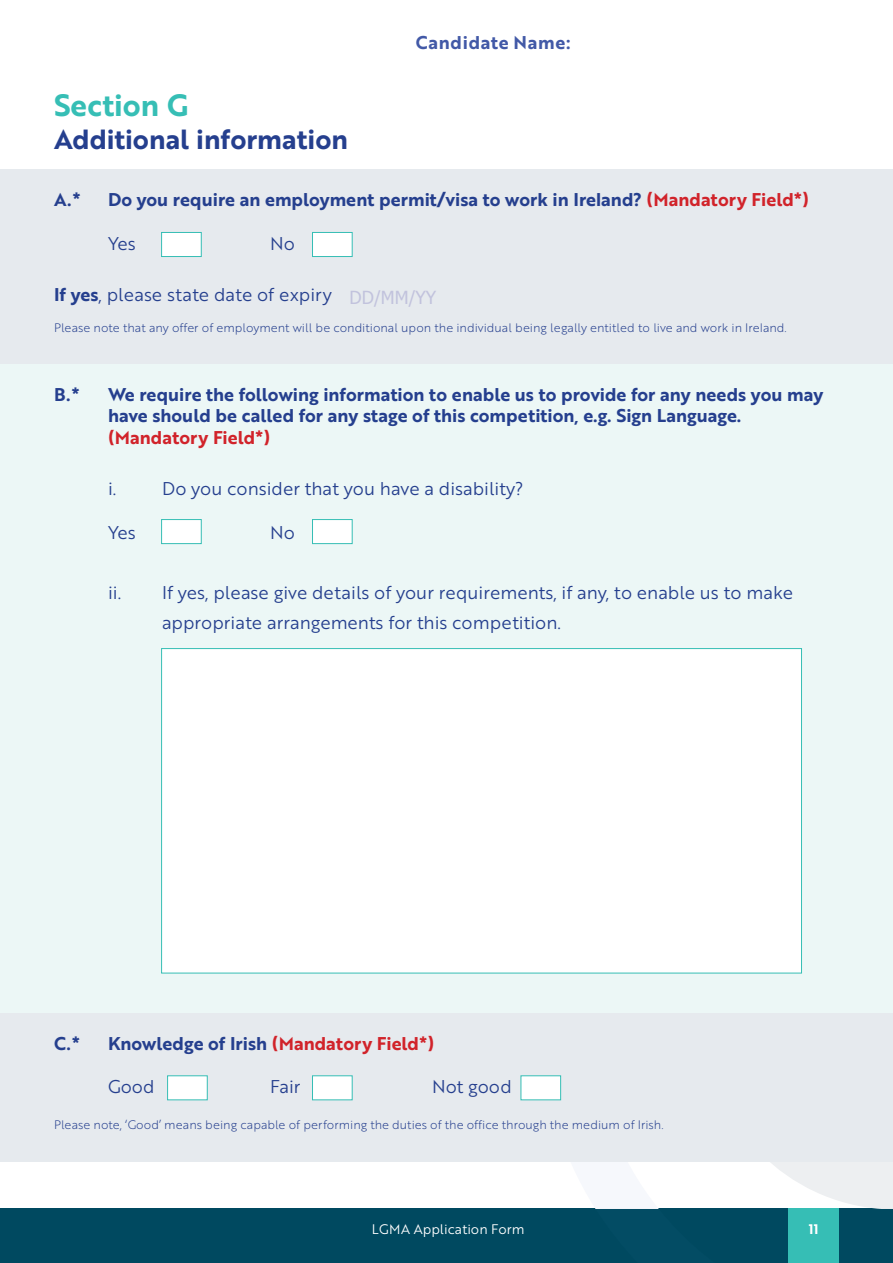
<style>
.page{position:relative;width:893px;height:1263px;background:#fff}
.page>*{position:absolute;margin:0;border:0;box-sizing:border-box;transform-origin:0 0}
.t1{font:30px "Brother 1816 Bold";color:#36beb5}
.t2{font:27px "Brother 1816 Bold";color:#253f8e}
.t3{font:18px/21.6px "Brother 1816 Bold";color:#253f8e}
.t4{font:18px/30px "Brother 1816 Book";color:#253f8e}
.t5{font:18px "Brother 1816 Bold";color:#d1232a}
.t6{font:18px "Brother 1816 Bold";letter-spacing:.04em;color:#4259a7}
.t7{font:18px "Tahoma";color:#c2c3dd}
.t8{font:13.5px "Brother 1816 Book";color:#fff}
.t9{font:13.5px "Brother 1816 Bold";color:#fff}
.t10{font:12px "Brother 1816 Light";color:#253f8e}
.s1{color:#d1232a}
.s2{font-family:"Brother 1816 Bold"}
.s3{color:#253f8e}
</style>
<div class="page">
<div style="left:0;top:1209px;width:893px;height:54px;background:#004960"></div>
<div style="left:788px;top:1209px;width:51px;height:54px;background:#36beb5"></div>
<svg style="left:541px;top:1161px;width:352px;height:48px"></svg>
<div style="left:0;top:364px;width:893px;height:649px;background:#ecf7f6"></div>
<div style="left:0;top:169px;width:893px;height:195px;background:#e6eaee"></div>
<div style="left:161px;top:232px;width:41px;height:25px;background:#fff;border:1px solid #36beb5"></div>
<div style="left:312px;top:232px;width:41px;height:25px;background:#fff;border:1px solid #36beb5"></div>
<div style="left:161px;top:519px;width:41px;height:25px;background:#fff;border:1px solid #36beb5"></div>
<div style="left:312px;top:519px;width:41px;height:25px;background:#fff;border:1px solid #36beb5"></div>
<div style="left:161px;top:648px;width:641px;height:325px;background:#fff;border:1px solid #36beb5"></div>
<div style="left:0;top:1013px;width:893px;height:148px;background:#e6eaee"></div>
<div style="left:167px;top:1075px;width:41px;height:25px;background:#fff;border:1px solid #36beb5"></div>
<div style="left:312px;top:1075px;width:41px;height:25px;background:#fff;border:1px solid #36beb5"></div>
<div style="left:521px;top:1075px;width:40px;height:25px;background:#fff;border:1px solid #36beb5"></div>
<h1 class="t1" style="left:54px;top:83px;width:136px">Section G</h1>
<h2 class="t2" style="left:54px;top:118px;width:296px">Additional information</h2>
<p class="t6" style="left:416px;top:29px;width:156px">Candidate Name:</p>
<p class="t3" style="left:54px;top:189px;width:28px">A.*</p>
<p class="t3" style="left:108px;top:189px;width:702px">Do you require an employment permit/visa to work in Ireland? <span class="s1">(Mandatory Field*)</span></p>
<p class="t4" style="left:108px;top:227px;width:29px">Yes</p>
<p class="t4" style="left:270px;top:227px;width:26px">No</p>
<p class="t4" style="left:54px;top:279px;width:280px"><span class="s2">If yes</span>, please state date of expiry</p>
<p class="t10" style="left:54px;top:319px;width:734px">Please note that any offer of employment will be conditional upon the individual being legally entitled to live and work in Ireland.</p>
<p class="t7" style="left:350px;top:286px;width:88px">DD/MM/YY</p>
<p class="t3" style="left:54px;top:383px;width:27px">B.*</p>
<p class="t3" style="left:108px;top:383px;width:717px">We require the following information to enable us to provide for any needs you may have should be called for any stage of this competition, e.g. Sign Language.</p>
<p class="t5" style="left:108px;top:424px;width:164px">(Mandatory Field*)</p>
<p class="t4" style="left:108px;top:473px;width:10px">i.</p>
<p class="t4" style="left:162px;top:473px;width:363px">Do you consider that you have a disability?</p>
<p class="t4" style="left:108px;top:516px;width:29px">Yes</p>
<p class="t4" style="left:270px;top:516px;width:26px">No</p>
<p class="t4" style="left:162px;top:576px;width:632px;text-indent:-54px">ii. If yes, please give details of your requirements, if any, to enable us to make appropriate arrangements for this competition.</p>
<p class="t3" style="left:54px;top:1032px;width:27px">C.*</p>
<p class="t5" style="left:108px;top:1030px;width:328px"><span class="s3">Knowledge of Irish</span> (Mandatory Field*)</p>
<p class="t4" style="left:108px;top:1071px;width:48px">Good</p>
<p class="t4" style="left:270px;top:1071px;width:32px">Fair</p>
<p class="t4" style="left:432px;top:1071px;width:81px">Not good</p>
<p class="t10" style="left:54px;top:1116px;width:611px">Please note, ‘Good’ means being capable of performing the duties of the office through the medium of Irish.</p>
<p class="t8" style="left:372px;top:1219px;width:154px">LGMA Application Form</p>
<p class="t9" style="left:809px;top:1219px;width:11px">11</p>
</div>
